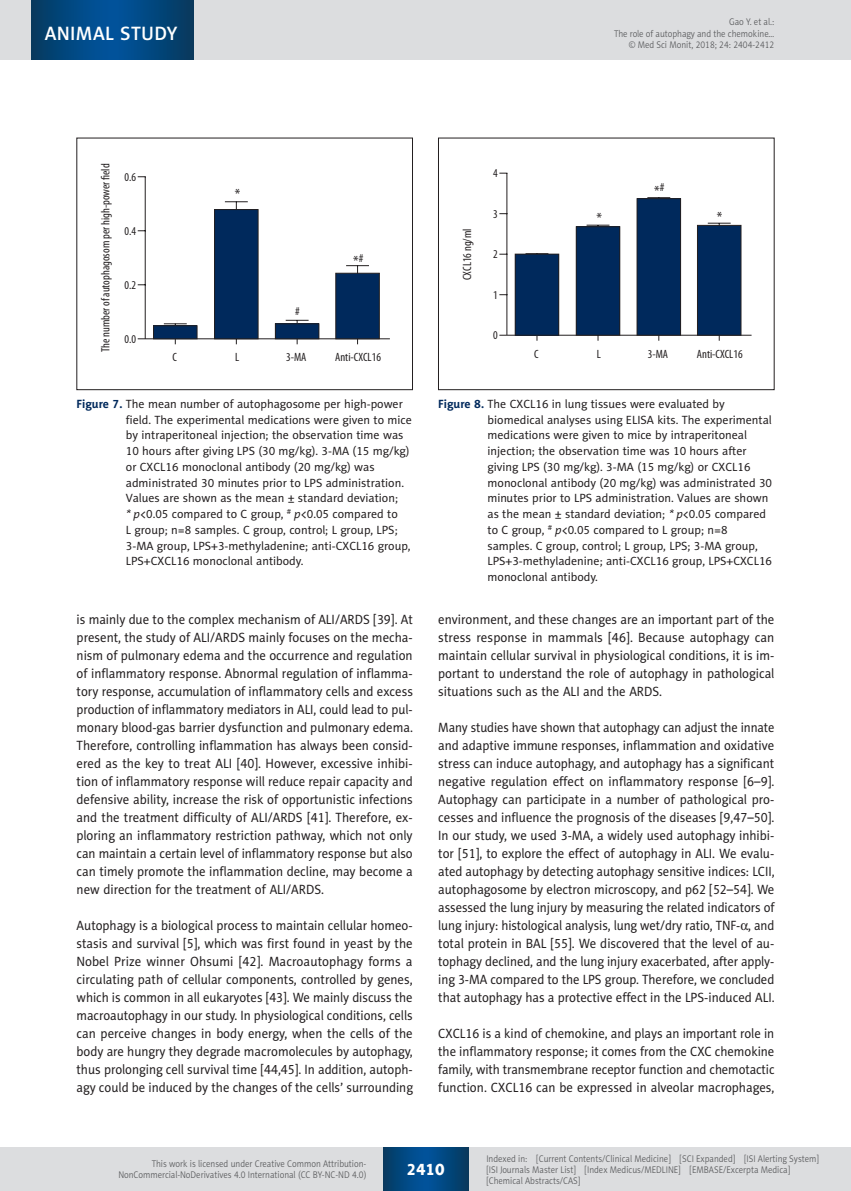
<style>
.page{position:relative;width:851px;height:1191px;background:#fff}
.page>*{position:absolute;margin:0;border:0;box-sizing:border-box;transform-origin:0 0}
.t1{font:19.5px "Naomi Sans EFN Medium";letter-spacing:.015em;color:#fff}
.t2{font:16.5px "Naomi Sans EFN Heavy";color:#fff}
.t3{font:condensed 15px "Myriad Pro";color:#231f20}
.MSM_Body{font:13.5px/18px "Naomi Sans EFN";color:#231f20;text-align:justify;scale:.95 1}
.MSM_Body-2{font:13.5px/18px "Naomi Sans EFN";color:#231f20;text-align:justify;scale:.93 1}
.MSM_Rycina_tytul{font:12px/15.8px "Naomi Sans EFN";color:#231f20}
.t4{font:condensed 12px "Myriad Pro";color:#231f20}
.t5{font:9.75px/11.2px "Naomi Sans EFN Light";color:#57585a;text-align:right;scale:.9 1}
.s1{font-weight:700;color:#00295c}
.s2{font-style:italic}
.s3{font-family:"Standard Sym L"}
</style>
<div class="page">
<hr style="left:138px;top:338px;width:252px;height:1px;background:#231f20">
<hr style="left:145px;top:177px;width:1px;height:161px;background:#231f20">
<svg style="left:225px;top:201px;width:23px;height:1px"></svg>
<hr style="left:236px;top:202px;width:1px;height:142px;background:#231f20">
<svg style="left:153px;top:209px;width:216px;height:136px"></svg>
<div style="left:335px;top:273px;width:44px;height:66px;background:#00295c;border:1px solid #231f20"></div>
<hr style="left:499px;top:335px;width:252px;height:1px;background:#231f20">
<hr style="left:506px;top:173px;width:1px;height:162px;background:#231f20">
<svg style="left:514px;top:197px;width:217px;height:144px"></svg>
<div style="left:697px;top:225px;width:44px;height:110px;background:#00295c;border:1px solid #231f20"></div>
<div style="left:438px;top:138px;width:336px;height:252px;border:1px solid #231f20"></div>
<div style="left:0;top:1148px;width:850px;height:43px;background:#dcdddf"></div>
<svg style="left:383px;top:1147px;width:85px;height:43px;background:#02477e"></svg>
<div style="left:0;top:0;width:850px;height:60px;background:#dcdddf"></div>
<hr style="left:850px;top:0;width:1px;height:60px;background:#dcdddf">
<svg style="left:32px;top:0;width:161px;height:60px;background:#02477f"></svg>
<h1 class="t1" style="left:45px;top:22px;width:134px">ANIMAL STUDY</h1>
<p class="t4" style="left:98px;top:352px;width:190px;rotate:-90deg">The number of autophagosom per high-power eld</p>
<p class="t4" style="left:124px;top:169px;width:13px">0.6</p>
<p class="t4" style="left:124px;top:223px;width:13px">0.4</p>
<p class="t4" style="left:124px;top:277px;width:13px">0.2</p>
<p class="t4" style="left:124px;top:331px;width:13px">0.0</p>
<p class="t3" style="left:235px;top:185px;width:7px">*</p>
<p class="t4" style="left:295px;top:303px;width:6px">#</p>
<p class="t3" style="left:353px;top:252px;width:12px">*<sup>#</sup></p>
<p class="t4" style="left:172px;top:350px;width:6px">C</p>
<p class="t4" style="left:235px;top:350px;width:6px">L</p>
<p class="t4" style="left:286px;top:350px;width:22px">3-MA</p>
<p class="t4" style="left:335px;top:350px;width:47px">Anti-CXCL16</p>
<p class="t5" style="left:614px;top:16px;width:180px">Gao Y. et al.:<br>The role of autophagy and the chemokine… © Med Sci Monit, 2018; 24: 2404-2412</p>
<p class="t4" style="left:460px;top:280px;width:53px;rotate:-90deg">CXCL16 ng/ml</p>
<p class="t4" style="left:493px;top:166px;width:6px">4</p>
<p class="t4" style="left:493px;top:206px;width:6px">3</p>
<p class="t4" style="left:493px;top:247px;width:6px">2</p>
<p class="t4" style="left:493px;top:287px;width:6px">1</p>
<p class="t4" style="left:493px;top:328px;width:6px">0</p>
<p class="t3" style="left:654px;top:182px;width:12px">*<sup>#</sup></p>
<p class="t3" style="left:596px;top:209px;width:7px">*</p>
<p class="t3" style="left:716px;top:208px;width:7px">*</p>
<p class="t4" style="left:534px;top:346px;width:6px">C</p>
<p class="t4" style="left:596px;top:346px;width:6px">L</p>
<p class="t4" style="left:647px;top:346px;width:22px">3-MA</p>
<p class="t4" style="left:696px;top:346px;width:47px">Anti-CXCL16</p>
<p class="MSM_Rycina_tytul" style="left:126px;top:396px;width:287px;text-indent:-49px"><span class="s1">Figure 7.</span> The mean number of autophagosome per high-power field. The experimental medications were given to mice by intraperitoneal injection; the observation time was 10 hours after giving LPS (30 mg/kg). 3-MA (15 mg/kg) or CXCL16 monoclonal antibody (20 mg/kg) was administrated 30 minutes prior to LPS administration.<br>Values are shown as the mean ± standard deviation;<br><span class="s2">* p</span>&lt;0.05 compared to C group, <sup>#</sup> <span class="s2">p</span>&lt;0.05 compared to<br>L group; n=8 samples. C group, control; L group, LPS; 3-MA group, LPS+3-methyladenine; anti-CXCL16 group, LPS+CXCL16 monoclonal antibody.</p>
<p class="MSM_Rycina_tytul" style="left:487px;top:396px;width:286px;text-indent:-49px"><span class="s1">Figure 8.</span> The CXCL16 in lung tissues were evaluated by biomedical analyses using ELISA kits. The experimental medications were given to mice by intraperitoneal injection; the observation time was 10 hours after giving LPS (30 mg/kg). 3-MA (15 mg/kg) or CXCL16 monoclonal antibody (20 mg/kg) was administrated 30 minutes prior to LPS administration. Values are shown as the mean ± standard deviation; <span class="s2">* p</span>&lt;0.05 compared to C group, <sup>#</sup> <span class="s2">p</span>&lt;0.05 compared to L group; n=8 samples. C group, control; L group, LPS; 3-MA group, LPS+3-methyladenine; anti-CXCL16 group, LPS+CXCL16 monoclonal antibody.</p>
<p class="MSM_Body" style="left:77px;top:610px;width:355px">is mainly due to the complex mechanism of ALI/ARDS [39]. At present, the study of ALI/ARDS mainly focuses on the mecha&shy;nism of pulmonary edema and the occurrence and regulation of inflammatory response. Abnormal regulation of inflamma&shy;tory response, accumulation of inflammatory cells and excess production of inflammatory mediators in ALI, could lead to pul&shy;monary blood-gas barrier dysfunction and pulmonary edema.<br>Therefore, controlling inflammation has always been consid&shy;ered as the key to treat ALI [40]. However, excessive inhibi&shy;tion of inflammatory response will reduce repair capacity and defensive ability, increase the risk of opportunistic infections and the treatment difficulty of ALI/ARDS [41]. Therefore, ex&shy;ploring an inflammatory restriction pathway, which not only can maintain a certain level of inflammatory response but also can timely promote the inflammation decline, may become a new direction for the treatment of ALI/ARDS.</p>
<p class="MSM_Body" style="left:77px;top:916px;width:355px">Autophagy is a biological process to maintain cellular homeo&shy;stasis and survival [5], which was first found in yeast by the Nobel Prize winner Ohsumi [42]. Macroautophagy forms a circulating path of cellular components, controlled by genes, which is common in all eukaryotes [43]. We mainly discuss the macroautophagy in our study. In physiological conditions, cells can perceive changes in body energy, when the cells of the body are hungry they degrade macromolecules by autophagy, thus prolonging cell survival time [44,45]. In addition, autoph&shy;agy could be induced by the changes of the cells’ surrounding</p>
<p class="MSM_Body" style="left:438px;top:610px;width:355px">environment, and these changes are an important part of the stress response in mammals [46]. Because autophagy can maintain cellular survival in physiological conditions, it is im&shy;portant to understand the role of autophagy in pathological situations such as the ALI and the ARDS.</p>
<p class="MSM_Body-2" style="left:438px;top:718px;width:363px">Many studies have shown that autophagy can adjust the innate and adaptive immune responses, inflammation and oxidative stress can induce autophagy, and autophagy has a significant negative regulation effect on inflammatory response [6–9].<br>Autophagy can participate in a number of pathological pro&shy;cesses and influence the prognosis of the diseases [9,47–50].<br>In our study, we used 3-MA, a widely used autophagy inhibi&shy;tor [51], to explore the effect of autophagy in ALI. We evalu&shy;ated autophagy by detecting autophagy sensitive indices: LCII, autophagosome by electron microscopy, and p62 [52–54]. We assessed the lung injury by measuring the related indicators of lung injury: histological analysis, lung wet/dry ratio, TNF-<span class="s3">a</span>, and total protein in BAL [55]. We discovered that the level of au&shy;tophagy declined, and the lung injury exacerbated, after apply&shy;ing 3-MA compared to the LPS group. Therefore, we concluded that autophagy has a protective effect in the LPS-induced ALI.</p>
<p class="MSM_Body" style="left:438px;top:1024px;width:355px">CXCL16 is a kind of chemokine, and plays an important role in the inflammatory response; it comes from the CXC chemokine family, with transmembrane receptor function and chemotactic function. CXCL16 can be expressed in alveolar macrophages,</p>
<p class="t5" style="left:118px;top:1158px;width:277px">This work is licensed under Creative Common Attribution-<br>NonCommercial-NoDerivatives 4.0 International (CC BY-NC-ND 4.0)</p>
<p class="t2" style="left:406px;top:1159px;width:40px">2410</p>
<p class="t5" style="left:486px;top:1152px;width:371px;text-align:left">Indexed in: [Current Contents/Clinical Medicine] [SCI Expanded] [ISI Alerting System] [ISI Journals Master List] [Index Medicus/MEDLINE] [EMBASE/Excerpta Medica] [Chemical Abstracts/CAS]</p>
</div>
